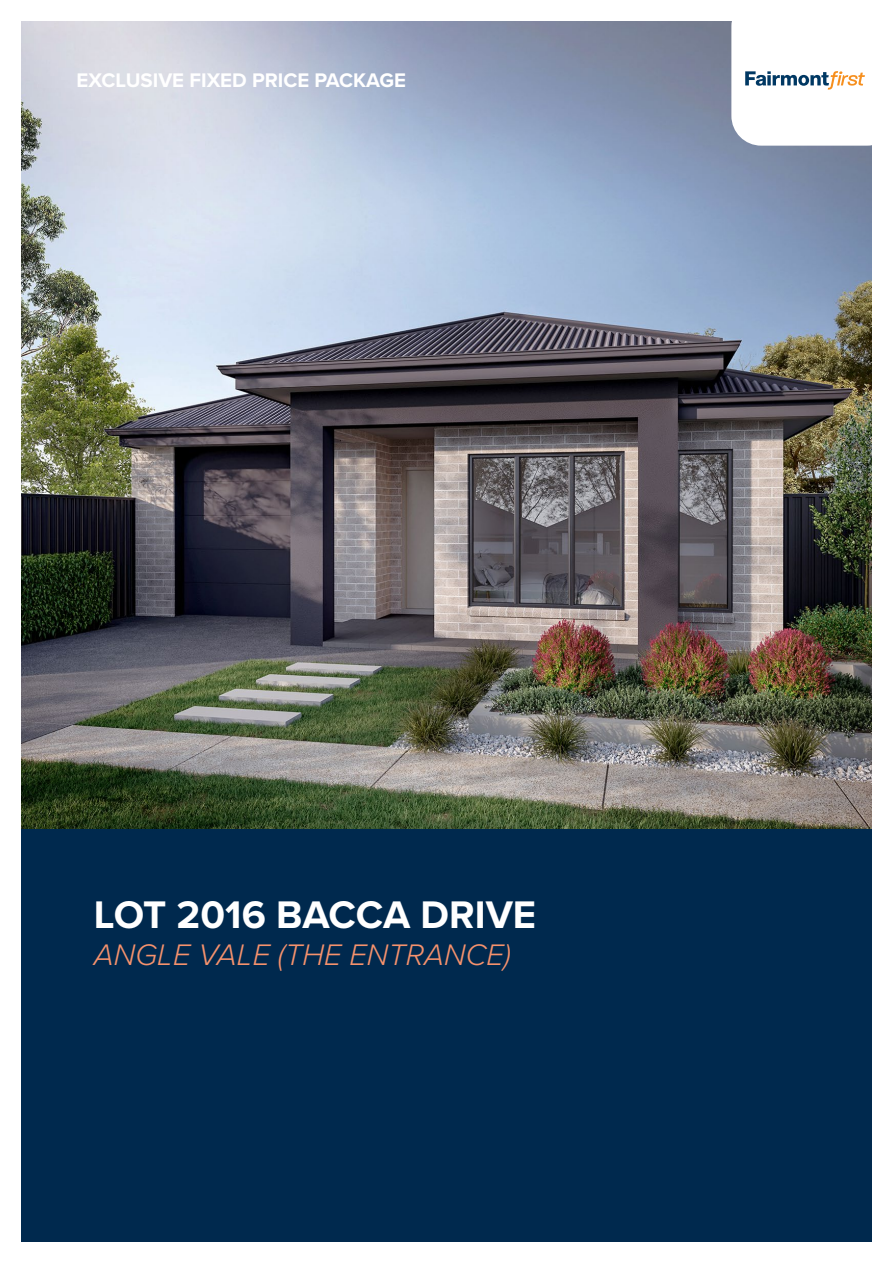
<style>
.page{position:relative;width:893px;height:1263px;background:#fff}
.page>*{position:absolute;margin:0;border:0;box-sizing:border-box;transform-origin:0 0}
.t1{font:700 39.9px "Proxima Nova";color:#fff}
.t2{font:italic 300 30.75px "Proxima Nova";color:#f6926d}
.t3{font:700 20.4px "Proxima Nova";color:#fff}
</style>
<div class="page">
<img style="left:21px;top:21px;width:851px;height:808px">
<svg style="left:731px;top:21px;width:141px;height:125px"></svg>
<div style="left:21px;top:829px;width:851px;height:413px;background:#00294e"></div>
<p class="t3" style="left:77px;top:65px;width:331px">EXCLUSIVE FIXED PRICE PACKAGE</p>
<p class="t1" style="left:94px;top:885px;width:444px">LOT 2016 BACCA DRIVE</p>
<p class="t2" style="left:94px;top:932px;width:418px">ANGLE VALE (THE ENTRANCE)</p>
</div>
